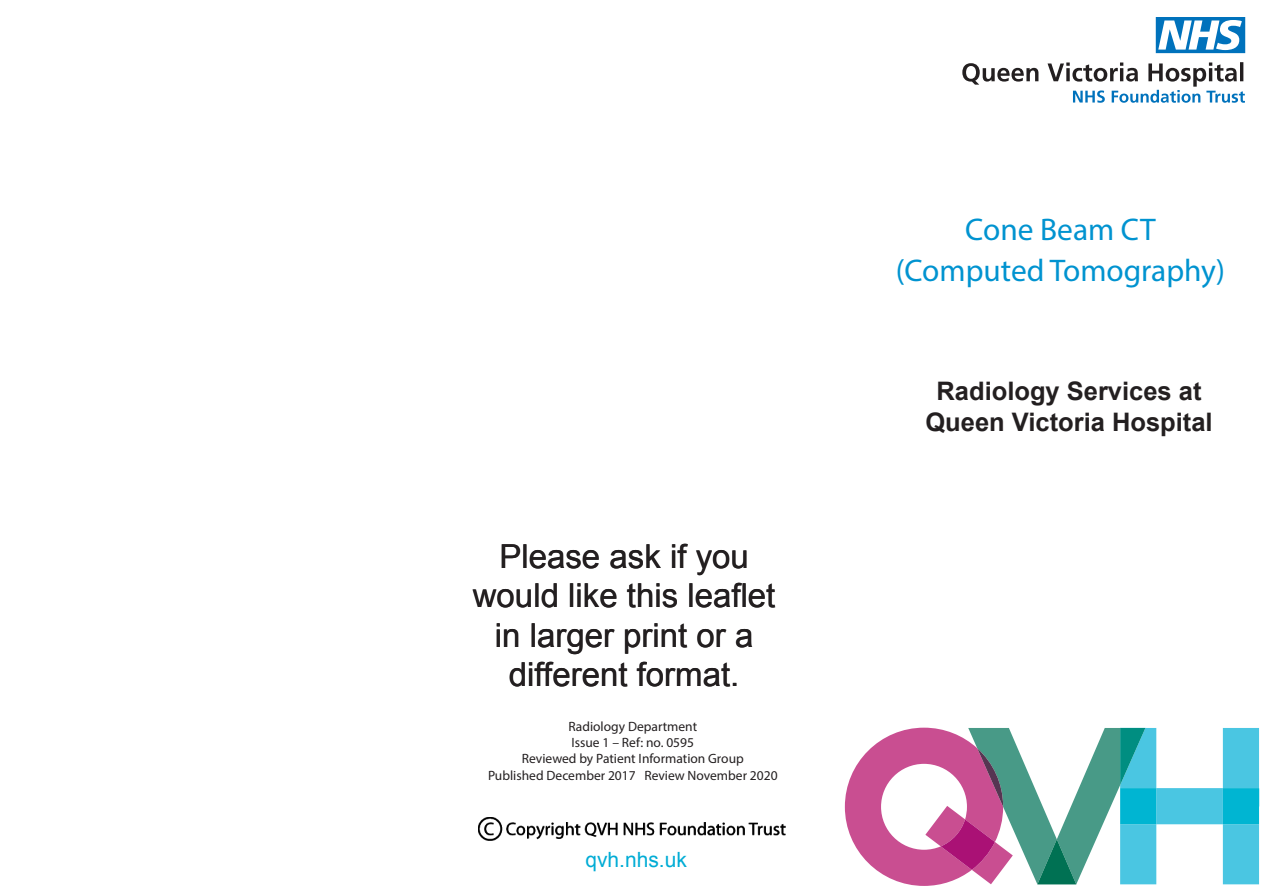
<style>
.page{position:relative;width:1263px;height:893px;background:#fff}
.page>*{position:absolute;margin:0;border:0;box-sizing:border-box;transform-origin:0 0}
.t1{font:33px "Arial";color:#231f20}
.Second_Head{font:31.35px "Myriad Pro";color:#0093d0}
.t2{font:700 25.5px "Arial";color:#231f20}
.t3{font:21px "Arial";color:#00acd5}
.t4{font:13.5px "Myriad Pro";color:#231f20}
</style>
<div class="page">
<img style="left:478px;top:817px;width:308px;height:24px">
<svg style="left:845px;top:728px;width:414px;height:158px"></svg>
<svg style="left:962px;top:62px;width:283px;height:41px"></svg>
<svg style="left:1156px;top:17px;width:89px;height:36px"></svg>
<p class="t1" style="left:499px;top:534px;width:251px">Please ask if you</p>
<p class="t1" style="left:473px;top:574px;width:304px">would like this leaflet</p>
<p class="t1" style="left:495px;top:614px;width:260px">in larger print or a</p>
<p class="t1" style="left:509px;top:653px;width:232px">different format.</p>
<p class="t4" style="left:568px;top:718px;width:130px">Radiology Department</p>
<p class="t4" style="left:572px;top:734px;width:124px">Issue 1 – Ref: no. 0595</p>
<p class="t4" style="left:522px;top:750px;width:223px">Reviewed by Patient Information Group</p>
<p class="t4" style="left:488px;top:767px;width:291px">Published December 2017 Review November 2020</p>
<h3 class="t3" style="left:585px;top:846px;width:103px">qvh.nhs.uk</h3>
<p class="Second_Head" style="left:965px;top:211px;width:192px">Cone Beam CT</p>
<p class="Second_Head" style="left:896px;top:251px;width:331px">(Computed Tomography)</p>
<p class="t2" style="left:936px;top:374px;width:267px">Radiology Services at</p>
<p class="t2" style="left:925px;top:405px;width:289px">Queen Victoria Hospital</p>
</div>
